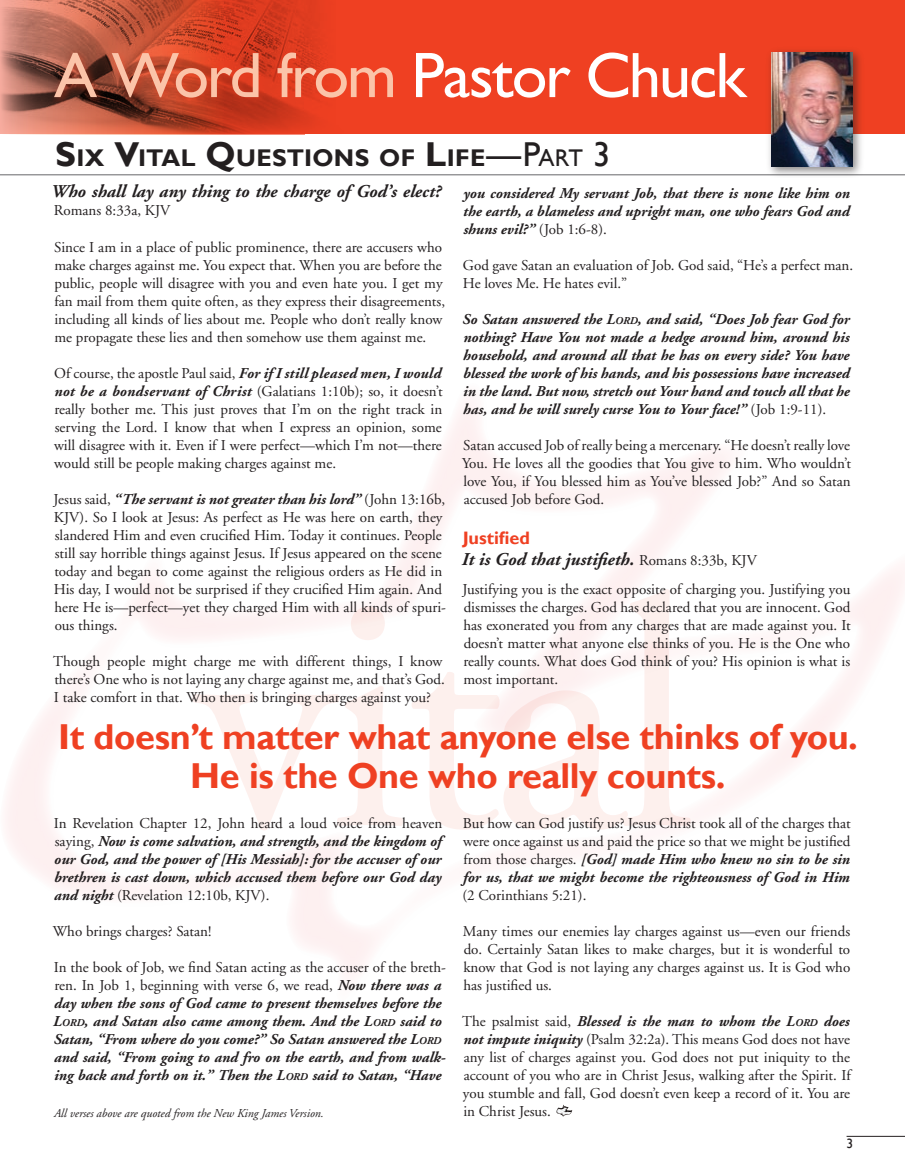
<style>
.page{position:relative;width:905px;height:1175px;background:#fff}
.page>*{position:absolute;margin:0;border:0;box-sizing:border-box;transform-origin:0 0}
.t1{font:330px "Adobe Garamond";letter-spacing:-.03em;color:#ef4022}
.t2{font:64.5px "Gill Sans";letter-spacing:-.035em;color:#fff}
.t3{font:700 36px/39px "Gill Sans";letter-spacing:-.01em;color:#ef4022;text-align:center}
.t4{font:700 24.15px "Gill Sans";letter-spacing:.01em;color:#231f20}
.t5{font:italic 700 18px "Adobe Garamond";color:#231f20}
.t6{font:700 18px "Gill Sans";color:#ef4022}
.t7{font:15px/18px "Adobe Garamond";color:#231f20;text-align:justify}
.t8{font:italic 700 15px/18px "Adobe Garamond";color:#231f20;text-align:justify}
.t9{font:13.5px "Gill Sans";color:#231f20}
.t10{font:italic 12px "Adobe Garamond";color:#231f20}
.s1{color:#fbc4a9}
.s2{font-size:34.5px}
.s3{font-weight:400;font-size:34.5px}
.s4{font-weight:400}
.s5{font-weight:700;font-style:italic}
.s6{font-weight:700;font-style:italic;font-size:10.5px}
.s7{font-weight:400;font-style:normal}
.s8{font-size:10.5px}
.s9{font-weight:400;font-style:normal;font-size:15px}
</style>
<div class="page">
<div style="left:0;top:0;width:904px;height:134px;background:#ef4022"></div>
<img style="left:0;top:0;width:322px;height:135px">
<svg style="left:6px;top:404px;width:898px;height:569px"></svg>
<hr style="left:0;top:174px;width:904px;height:1px;background:#67676a">
<div style="left:49px;top:46px;width:708px;height:64px;background:#ef4022;opacity:.5"></div>
<img style="left:556px;top:1104px;width:16px;height:13px">
<div style="left:765px;top:46px;width:99px;height:132px;background:#231f20;opacity:.53"></div>
<img style="left:771px;top:53px;width:81px;height:114px">
<hr style="left:846px;top:1136px;width:58px;height:1px;background:#231f20">
<h2 class="t2" style="left:54px;top:38px;width:693px"><span class="s1">A Word from</span> Pastor Chuck</h2>
<h3 class="t4" style="left:55px;top:143px;width:557px"><span class="s2">S</span>IX <span class="s2">V</span>ITAL <span class="s2">Q</span>UESTIONS OF <span class="s2">L</span>IFE<span class="s3">—P</span><span class="s4">ART</span> <span class="s3">3</span></h3>
<p class="t5" style="left:51px;top:182px;width:391px">Who shall lay any thing to the charge of God’s elect?</p>
<p class="t7" style="left:54px;top:202px;width:118px">Romans 8:33a, KJV</p>
<p class="t7" style="left:54px;top:239px;width:392px;text-align:left">Since I am in a place of public prominence, there are accusers who make charges against me. You expect that. When you are before the public, people will disagree with you and even hate you. I get my fan mail from them quite often, as they express their disagreements, including all kinds of lies about me. People who don’t really know me propagate these lies and then somehow use them against me.</p>
<p class="t7" style="left:54px;top:365px;width:390px">Of course, the apostle Paul said, <span class="s5">For if I still pleased men, I would not be a bondservant of Christ</span> (Galatians 1:10b); so, it doesn’t really bother me. This just proves that I’m on the right track in serving the Lord. I know that when I express an opinion, some will disagree with it. Even if I were perfect—which I’m not—there would still be people making charges against me.</p>
<p class="t7" style="left:53px;top:491px;width:394px;text-align:left">Jesus said, <span class="s5">“The servant is not greater than his lord”</span> (John 13:16b, KJV). So I look at Jesus: As perfect as He was here on earth, they slandered Him and even crucified Him. Today it continues. People still say horrible things against Jesus. If Jesus appeared on the scene today and began to come against the religious orders as He did in His day, I would not be surprised if they crucified Him again. And here He is—perfect—yet they charged Him with all kinds of spuri&shy;ous things.</p>
<p class="t7" style="left:53px;top:653px;width:393px;text-align:left">Though people might charge me with different things, I know there’s One who is not laying any charge against me, and that’s God.<br>I take comfort in that. Who then is bringing charges against you?</p>
<h3 class="t3" style="left:58px;top:718px;width:801px">It doesn’t matter what anyone else thinks of you.<br>He is the One who really counts.</h3>
<p class="t7" style="left:463px;top:815px;width:389px">But how can God justify us? Jesus Christ took all of the charges that were once against us and paid the price so that we might be justified from those charges. <span class="s5">[God] made Him who knew no sin to be sin for us, that we might become the righteousness of God in Him</span></p>
<p class="t7" style="left:462px;top:887px;width:126px">(2 Corinthians 5:21).</p>
<p class="t7" style="left:463px;top:923px;width:389px">Many times our enemies lay charges against us—even our friends do. Certainly Satan likes to make charges, but it is wonderful to know that God is not laying any charges against us. It is God who has justified us.</p>
<p class="t7" style="left:462px;top:1013px;width:390px">The psalmist said, <span class="s5">Blessed is the man to whom the L</span><span class="s6">ORD</span> <span class="s5">does not impute iniquity</span> (Psalm 32:2a). This means God does not have any list of charges against you. God does not put iniquity to the account of you who are in Christ Jesus, walking after the Spirit. If you stumble and fall, God doesn’t even keep a record of it. You are in Christ Jesus.</p>
<p class="t8" style="left:463px;top:185px;width:388px">you considered My servant Job, that there is none like him on the earth, a blameless and upright man, one who fears God and shuns evil?” <span class="s7">(Job 1:6-8).</span></p>
<p class="t7" style="left:463px;top:257px;width:392px">God gave Satan an evaluation of Job. God said, “He’s a perfect man.<br>He loves Me. He hates evil.”</p>
<p class="t8" style="left:462px;top:311px;width:388px">So Satan answered the L<span class="s8">ORD</span>, and said, “Does Job fear God for nothing? Have You not made a hedge around him, around his household, and around all that he has on every side? You have blessed the work of his hands, and his possessions have increased in the land. But now, stretch out Your hand and touch all that he has, and he will surely curse You to Your face!” <span class="s7">(Job 1:9-11).</span></p>
<p class="t7" style="left:462px;top:437px;width:390px">Satan accused Job of really being a mercenary. “He doesn’t really love You. He loves all the goodies that You give to him. Who wouldn’t love You, if You blessed him as You’ve blessed Job?” And so Satan accused Job before God.</p>
<p class="t6" style="left:463px;top:527px;width:69px">Justified</p>
<p class="t5" style="left:462px;top:549px;width:296px">It is God that justifieth. <span class="s9">Romans 8:33b, KJV</span></p>
<p class="t7" style="left:462px;top:581px;width:390px">Justifying you is the exact opposite of charging you. Justifying you dismisses the charges. God has declared that you are innocent. God has exonerated you from any charges that are made against you. It doesn’t matter what anyone else thinks of you. He is the One who really counts. What does God think of you? His opinion is what is most important.</p>
<h1 class="t1" style="left:193px;top:544px;width:505px">vital</h1>
<p class="t8" style="left:54px;top:815px;width:390px"><span class="s7">In Revelation Chapter 12, John heard a loud voice from heaven saying,</span> Now is come salvation, and strength, and the kingdom of our God, and the power of [His Messiah]: for the accuser of our brethren is cast down, which accused them before our God day and night <span class="s7">(Revelation 12:10b, KJV).</span></p>
<p class="t7" style="left:53px;top:923px;width:160px">Who brings charges? Satan!</p>
<p class="t8" style="left:53px;top:959px;width:394px;text-align:left"><span class="s7">In the book of Job, we find Satan acting as the accuser of the breth&shy;ren. In Job 1, beginning with verse 6, we read,</span> Now there was a day when the sons of God came to present themselves before the L<span class="s8">ORD</span>, and Satan also came among them. And the L<span class="s8">ORD</span> said to Satan, “From where do you come?” So Satan answered the L<span class="s8">ORD </span>and said, “From going to and fro on the earth, and from walk&shy;ing back and forth on it.” Then the L<span class="s8">ORD</span> said to Satan, “Have</p>
<p class="t10" style="left:54px;top:1106px;width:271px">All verses above are quoted from the New King James Version.</p>
<p class="t9" style="left:846px;top:1135px;width:8px">3</p>
</div>
